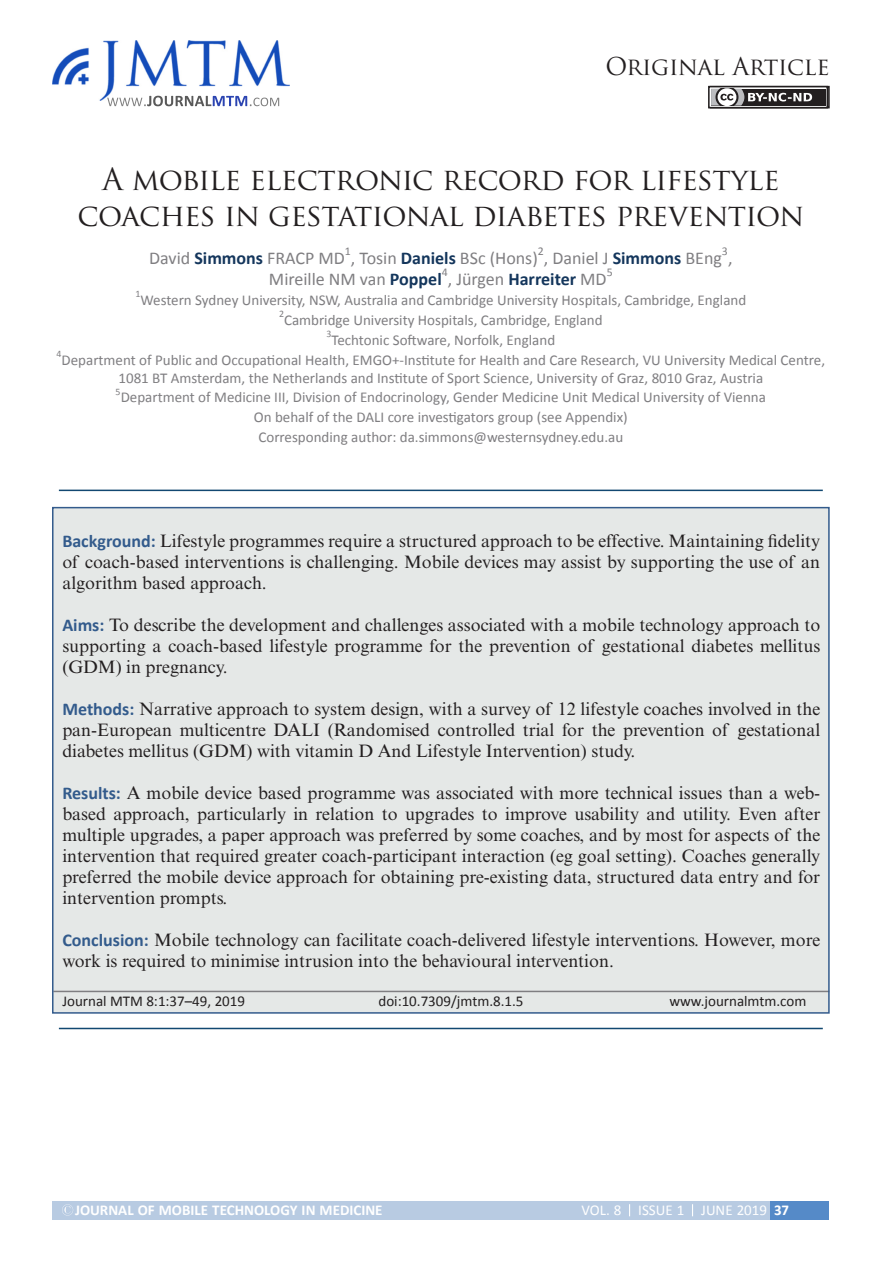
<style>
.page{position:relative;width:893px;height:1263px;background:#fff}
.page>*{position:absolute;margin:0;border:0;box-sizing:border-box;transform-origin:0 0}
.Chapter_title{font:30px/36px "Trajan Pro";letter-spacing:-.02em;color:#231f20;text-align:center}
.t1{font:24px "Trajan Pro";letter-spacing:-.01em;color:#231f20}
.Abstract_text{font:18px/21px "Times New Roman MT Std";color:#231f20;text-align:justify}
.Author{font:18px "Calibri";color:#7f7e81}
.Author_aff{font:15px/18px "Calibri";color:#7f7e81;text-align:center}
.Abstract_footnote{font:15px "Calibri";color:#231f20}
.t2{font:700 15px "Calibri";color:#fff}
.t3{font:15px "Calibri";color:#fff}
.Author-2{font:11.85px "Calibri";color:#7f7e81}
.Author_aff-2{font:9.9px "Calibri";color:#7f7e81}
.s1{font-weight:700;color:#14365c}
.s2{font-family:"Calibri";font-weight:700;color:#335b8c}
.s3{font-weight:700}
</style>
<div class="page">
<img style="left:52px;top:41px;width:238px;height:60px">
<svg style="left:107px;top:96px;width:172px;height:10px"></svg>
<div style="left:770px;top:1201px;width:59px;height:18px;background:#558ac8"></div>
<div style="left:52px;top:1201px;width:718px;height:18px;background:#b8cbe2"></div>
<svg style="left:62px;top:1204px;width:11px;height:11px"></svg>
<svg style="left:629px;top:1204px;width:1px;height:12px"></svg>
<svg style="left:692px;top:1204px;width:1px;height:12px"></svg>
<hr style="left:59px;top:490px;width:764px;height:1px;background:#124871">
<hr style="left:59px;top:1028px;width:764px;height:1px;background:#124871">
<div style="left:53px;top:508px;width:776px;height:505px;background:#e5e8e7"></div>
<hr style="left:53px;top:991px;width:776px;height:1px;background:#7f7e81">
<div style="left:708px;top:86px;width:120px;height:22px;border:2px solid #231f20"></div>
<div style="left:711px;top:89px;width:114px;height:17px;background:#231f20"></div>
<svg style="left:711px;top:89px;width:102px;height:17px"></svg>
<h2 class="t1" style="left:605px;top:51px;width:226px">Original Article</h2>
<p class="Chapter_title" style="left:78px;top:161px;width:728px">A mobile electronic record for lifestyle coaches in gestational diabetes prevention</p>
<p class="Author" style="left:149px;top:247px;width:585px">David <span class="s1">Simmons</span> FRACP MD , Tosin <span class="s1">Daniels</span> BSc (Hons) , Daniel J <span class="s1">Simmons</span> BEng ,</p>
<p class="Author-2" style="left:345px;top:243px;width:8px">1</p>
<p class="Author-2" style="left:538px;top:243px;width:8px">2</p>
<p class="Author-2" style="left:722px;top:243px;width:8px">3</p>
<p class="Author" style="left:269px;top:268px;width:339px">Mireille NM van <span class="s1">Poppel</span> , Jürgen <span class="s1">Harreiter</span> MD</p>
<p class="Author-2" style="left:442px;top:264px;width:8px">4</p>
<p class="Author-2" style="left:607px;top:264px;width:8px">5</p>
<p class="Author_aff-2" style="left:135px;top:288px;width:7px">1</p>
<p class="Author_aff" style="left:140px;top:291px;width:607px">Western Sydney University, NSW, Australia and Cambridge University Hospitals, Cambridge, England</p>
<p class="Author_aff-2" style="left:279px;top:308px;width:7px">2</p>
<p class="Author_aff" style="left:284px;top:311px;width:320px">Cambridge University Hospitals, Cambridge, England</p>
<p class="Author_aff-2" style="left:326px;top:327px;width:7px">3</p>
<p class="Author_aff" style="left:331px;top:331px;width:225px">Techtonic Software, Norfolk, England</p>
<p class="Author_aff-2" style="left:57px;top:347px;width:7px">4</p>
<p class="Author_aff" style="left:62px;top:351px;width:765px">Department of Public and Occupational Health, EMGO+-Institute for Health and Care Research, VU University Medical Centre,<br>1081 BT Amsterdam, the Netherlands and Institute of Sport Science, University of Graz, 8010 Graz, Austria</p>
<p class="Author_aff-2" style="left:116px;top:385px;width:7px">5</p>
<p class="Author_aff" style="left:121px;top:388px;width:647px">Department of Medicine III, Division of Endocrinology, Gender Medicine Unit Medical University of Vienna</p>
<p class="Author_aff" style="left:254px;top:408px;width:375px">On behalf of the DALI core investigators group (see Appendix)</p>
<p class="Author_aff" style="left:258px;top:428px;width:366px">Corresponding author: da.simmons@westernsydney.edu.au</p>
<p class="Abstract_text" style="left:62px;top:531px;width:759px"><span class="s2">Background:</span> Lifestyle programmes require a structured approach to be effective. Maintaining fidelity of coach-based interventions is challenging. Mobile devices may assist by supporting the use of an algorithm based approach.</p>
<p class="Abstract_text" style="left:62px;top:615px;width:759px"><span class="s2">Aims:</span> To describe the development and challenges associated with a mobile technology approach to supporting a coach-based lifestyle programme for the prevention of gestational diabetes mellitus (GDM) in pregnancy.</p>
<p class="Abstract_text" style="left:62px;top:699px;width:759px"><span class="s2">Methods:</span> Narrative approach to system design, with a survey of 12 lifestyle coaches involved in the pan-European multicentre DALI (Randomised controlled trial for the prevention of gestational diabetes mellitus (GDM) with vitamin D And Lifestyle Intervention) study.</p>
<p class="Abstract_text" style="left:62px;top:783px;width:759px"><span class="s2">Results:</span> A mobile device based programme was associated with more technical issues than a web&shy;based approach, particularly in relation to upgrades to improve usability and utility. Even after multiple upgrades, a paper approach was preferred by some coaches, and by most for aspects of the intervention that required greater coach-participant interaction (eg goal setting). Coaches generally preferred the mobile device approach for obtaining pre-existing data, structured data entry and for intervention prompts.</p>
<p class="Abstract_text" style="left:62px;top:930px;width:759px"><span class="s2">Conclusion:</span> Mobile technology can facilitate coach-delivered lifestyle interventions. However, more work is required to minimise intrusion into the behavioural intervention.</p>
<p class="Abstract_footnote" style="left:62px;top:992px;width:184px">Journal MTM 8:1:37–49, 2019</p>
<p class="Abstract_footnote" style="left:378px;top:992px;width:147px">doi:10.7309/jmtm.8.1.5</p>
<p class="Abstract_footnote" style="left:669px;top:992px;width:138px">www.journalmtm.com</p>
<p class="t2" style="left:75px;top:1200px;width:309px">JOURNAL OF MOBILE TECHNOLOGY IN MEDICINE</p>
<p class="t3" style="left:581px;top:1200px;width:209px">VOL. 8 ISSUE 1 JUNE 2019 <span class="s3">37</span></p>
</div>
